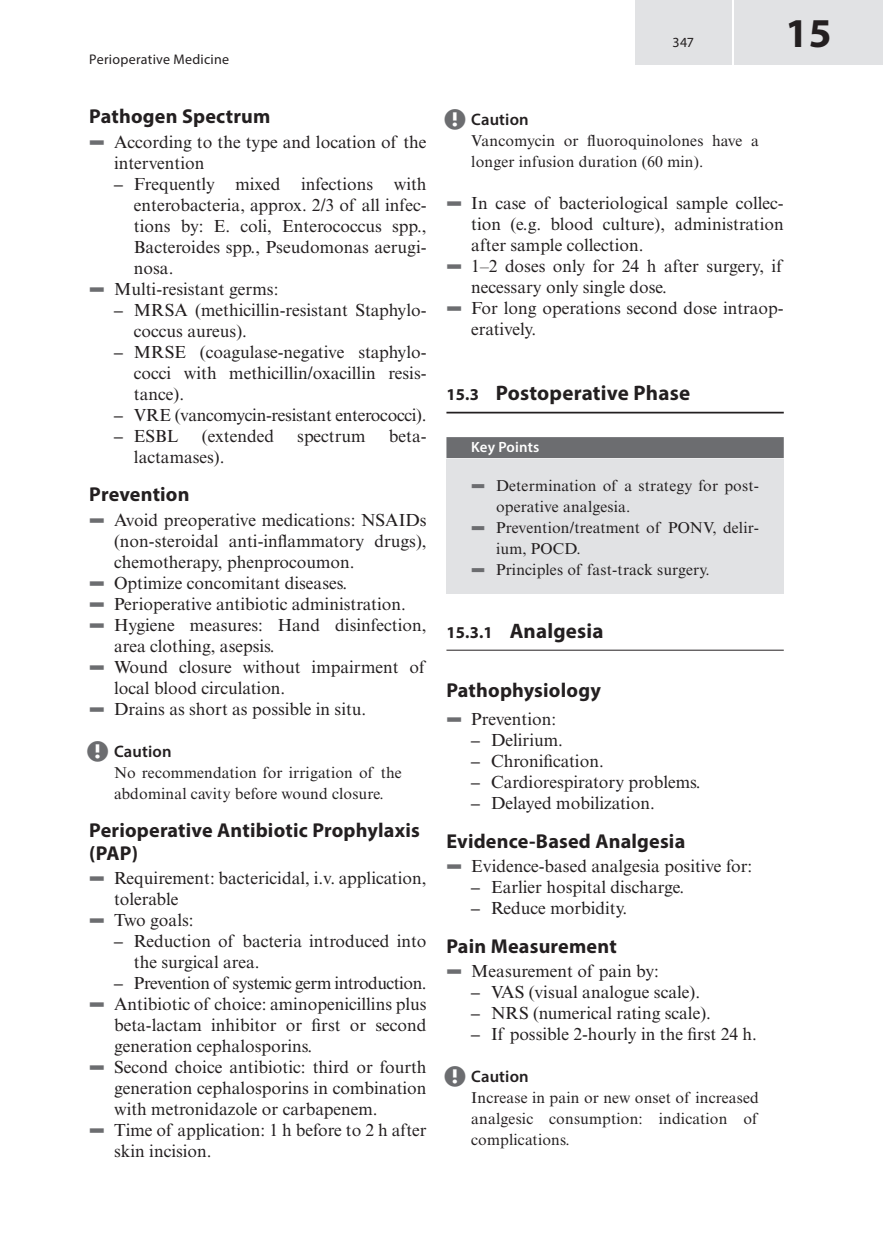
<style>
.page{position:relative;width:883px;height:1260px;background:#fff}
.page>*{position:absolute;margin:0;border:0;box-sizing:border-box;transform-origin:0 0}
.t1{font:700 41.12px "Myriad Pro";color:#231f20}
._1_hd{font:700 21px "Myriad Pro";letter-spacing:.01em;color:#231f20}
._2_hd{font:700 21px "Myriad Pro";letter-spacing:.01em;color:#231f20}
._3_hd{font:700 20.12px/22.8px "Myriad Pro";letter-spacing:.01em;color:#231f20}
._2_hd_3_hd{font:700 20.12px "Myriad Pro";letter-spacing:.01em;color:#231f20}
.t2{font:17.5px/21px "Times New Roman MT Std";color:#231f20}
.t3{font:17.5px "Times New Roman MT Std";letter-spacing:-.025em;color:#231f20}
.B_title_Warning{font:600 16.62px "Myriad Pro";letter-spacing:.01em;color:#231f20}
.B_text_Warning{font:15.75px/21px "Times New Roman MT Std";letter-spacing:.01em;color:#231f20}
.B_title_Eye{font:600 14.88px "Myriad Pro";letter-spacing:.005em;color:#fff}
.t4{font:14px "Myriad Pro";letter-spacing:.02em;color:#231f20}
.s1{font-family:"Blik Buttons";color:#6c6d70}
.s2{font-weight:700}
.s3{font-family:"Blik Buttons";font-weight:400;color:#6c6d70}
.s4{font-size:16.62px}
</style>
<div class="page">
<div style="left:635px;top:0;width:97px;height:64px;background:#e1e2e4"></div>
<div style="left:734px;top:0;width:149px;height:64px;background:#e1e2e4"></div>
<hr style="left:446px;top:412px;width:338px;height:2px;background:#231f20">
<div style="left:446px;top:437px;width:338px;height:21px;background:#6c6d70"></div>
<div style="left:446px;top:460px;width:338px;height:71px;background:#e1e2e4"></div>
<div style="left:446px;top:502px;width:338px;height:71px;background:#e1e2e4"></div>
<div style="left:446px;top:544px;width:338px;height:50px;background:#e1e2e4"></div>
<hr style="left:446px;top:650px;width:338px;height:1px;background:#231f20">
<p class="t4" style="left:89px;top:51px;width:141px">Perioperative Medicine</p>
<h4 class="_3_hd" style="left:89px;top:104px;width:183px">Pathogen Spectrum</h4>
<p class="t2" style="left:114px;top:131px;width:314px;text-indent:-25px"><span class="s1">5</span> According to the type and location of the intervention</p>
<p class="t2" style="left:134px;top:173px;width:294px;text-align:justify;text-indent:-20px"><span class="s2">–</span> Frequently mixed infections with enterobacteria, approx. 2/3 of all infec&shy;tions by: E. coli, Enterococcus spp., Bacteroides spp., Pseudomonas aerugi&shy;nosa.</p>
<p class="t2" style="left:89px;top:278px;width:191px"><span class="s1">5</span> Multi-resistant germs:</p>
<p class="t2" style="left:134px;top:299px;width:294px;text-indent:-20px"><span class="s2">–</span> MRSA (methicillin-resistant Staphylo&shy;coccus aureus).</p>
<p class="t2" style="left:134px;top:341px;width:294px;text-align:justify;text-indent:-20px"><span class="s2">–</span> MRSE (coagulase-negative staphylo&shy;cocci with methicillin/oxacillin resis&shy;tance).</p>
<p class="t2" style="left:114px;top:404px;width:314px"><span class="s2">–</span> VRE (vancomycin-resistant enterococci).</p>
<p class="t2" style="left:114px;top:425px;width:66px"><span class="s2">–</span> ESBL</p>
<p class="t2" style="left:202px;top:425px;width:74px">(extended</p>
<p class="t2" style="left:297px;top:425px;width:70px">spectrum</p>
<p class="t2" style="left:389px;top:425px;width:39px">beta-</p>
<p class="t2" style="left:134px;top:446px;width:92px">lactamases).</p>
<h4 class="_3_hd" style="left:89px;top:482px;width:102px">Prevention</h4>
<p class="t2" style="left:114px;top:509px;width:314px;text-align:justify;text-indent:-25px"><span class="s1">5</span> Avoid preoperative medications: NSAIDs (non-steroidal anti-inflammatory drugs), chemotherapy, phenprocoumon.</p>
<p class="t2" style="left:89px;top:572px;width:259px"><span class="s1">5</span> Optimize concomitant diseases.</p>
<p class="t2" style="left:89px;top:593px;width:318px"><span class="s1">5</span> Perioperative antibiotic administration.</p>
<p class="t2" style="left:114px;top:614px;width:314px;text-indent:-25px"><span class="s1">5</span> Hygiene measures: Hand disinfection, area clothing, asepsis.</p>
<p class="t2" style="left:114px;top:656px;width:312px;text-indent:-25px"><span class="s1">5</span> Wound closure without impairment of local blood circulation.</p>
<p class="t2" style="left:89px;top:698px;width:279px"><span class="s1">5</span> Drains as short as possible in situ.</p>
<p class="B_title_Warning" style="left:89px;top:740px;width:84px"><span class="s3">!</span> Caution</p>
<p class="B_text_Warning" style="left:114px;top:762px;width:289px">No recommendation for irrigation of the abdominal cavity before wound closure.</p>
<h4 class="_3_hd" style="left:89px;top:818px;width:332px">Perioperative Antibiotic Prophylaxis (PAP)</h4>
<p class="t2" style="left:114px;top:868px;width:314px;text-indent:-25px"><span class="s1">5</span> Requirement: bactericidal, i.v. application, tolerable</p>
<p class="t2" style="left:89px;top:910px;width:106px"><span class="s1">5</span> Two goals:</p>
<p class="t2" style="left:134px;top:931px;width:294px;text-indent:-20px"><span class="s2">–</span> Reduction of bacteria introduced into the surgical area.</p>
<p class="t3" style="left:114px;top:973px;width:314px"><span class="s2">–</span> Prevention of systemic germ introduction.</p>
<p class="t2" style="left:114px;top:994px;width:314px;text-align:justify;text-indent:-25px"><span class="s1">5</span> Antibiotic of choice: aminopenicillins plus beta-lactam inhibitor or first or second generation cephalosporins.</p>
<p class="t2" style="left:114px;top:1057px;width:314px;text-align:justify;text-indent:-25px"><span class="s1">5</span> Second choice antibiotic: third or fourth generation cephalosporins in combination with metronidazole or carbapenem.</p>
<p class="t2" style="left:114px;top:1120px;width:314px;text-indent:-25px"><span class="s1">5</span> Time of application: 1 h before to 2 h after skin incision.</p>
<p class="t4" style="left:673px;top:34px;width:23px">347</p>
<h1 class="t1" style="left:786px;top:6px;width:48px">15</h1>
<p class="B_title_Warning" style="left:446px;top:109px;width:84px"><span class="s3">!</span> Caution</p>
<p class="B_text_Warning" style="left:471px;top:130px;width:289px">Vancomycin or fluoroquinolones have a longer infusion duration (60 min).</p>
<p class="t2" style="left:471px;top:192px;width:314px;text-align:justify;text-indent:-25px"><span class="s1">5</span> In case of bacteriological sample collec&shy;tion (e.g. blood culture), administration after sample collection.</p>
<p class="t2" style="left:471px;top:255px;width:312px;text-indent:-25px"><span class="s1">5</span> 1–2 doses only for 24 h after surgery, if necessary only single dose.</p>
<p class="t2" style="left:471px;top:297px;width:314px;text-indent:-25px"><span class="s1">5</span> For long operations second dose intraop&shy;eratively.</p>
<h2 class="_1_hd" style="left:446px;top:379px;width:245px"><span class="s4">15.3</span> Postoperative Phase</h2>
<p class="B_title_Eye" style="left:471px;top:438px;width:70px">Key Points</p>
<p class="B_text_Warning" style="left:496px;top:475px;width:264px;text-indent:-25px"><span class="s1">5</span> Determination of a strategy for post&shy;operative analgesia.</p>
<p class="B_text_Warning" style="left:496px;top:517px;width:264px;text-indent:-25px"><span class="s1">5</span> Prevention/treatment of PONV, delir&shy;ium, POCD.</p>
<p class="B_text_Warning" style="left:471px;top:559px;width:240px"><span class="s1">5</span> Principles of fast-track surgery.</p>
<h3 class="_2_hd" style="left:446px;top:617px;width:159px"><span class="s4">15.3.1</span> Analgesia</h3>
<h4 class="_2_hd_3_hd" style="left:446px;top:677px;width:156px">Pathophysiology</h4>
<p class="t2" style="left:446px;top:709px;width:111px"><span class="s1">5</span> Prevention:</p>
<p class="t2" style="left:471px;top:730px;width:93px"><span class="s2">–</span> Delirium.</p>
<p class="t2" style="left:471px;top:751px;width:134px"><span class="s2">–</span> Chronification.</p>
<p class="t2" style="left:471px;top:772px;width:231px"><span class="s2">–</span> Cardiorespiratory problems.</p>
<p class="t2" style="left:471px;top:793px;width:185px"><span class="s2">–</span> Delayed mobilization.</p>
<h4 class="_3_hd" style="left:446px;top:829px;width:240px">Evidence-Based Analgesia</h4>
<p class="t2" style="left:446px;top:856px;width:307px"><span class="s1">5</span> Evidence-based analgesia positive for:</p>
<p class="t2" style="left:471px;top:877px;width:214px"><span class="s2">–</span> Earlier hospital discharge.</p>
<p class="t2" style="left:471px;top:898px;width:157px"><span class="s2">–</span> Reduce morbidity.</p>
<h4 class="_3_hd" style="left:446px;top:934px;width:172px">Pain Measurement</h4>
<p class="t2" style="left:446px;top:961px;width:214px"><span class="s1">5</span> Measurement of pain by:</p>
<p class="t2" style="left:471px;top:982px;width:230px"><span class="s2">–</span> VAS (visual analogue scale).</p>
<p class="t2" style="left:471px;top:1003px;width:241px"><span class="s2">–</span> NRS (numerical rating scale).</p>
<p class="t2" style="left:471px;top:1024px;width:287px"><span class="s2">–</span> If possible 2-hourly in the first 24 h.</p>
<p class="B_title_Warning" style="left:446px;top:1066px;width:84px"><span class="s3">!</span> Caution</p>
<p class="B_text_Warning" style="left:471px;top:1087px;width:289px;text-align:justify">Increase in pain or new onset of increased analgesic consumption: indication of complications.</p>
</div>
